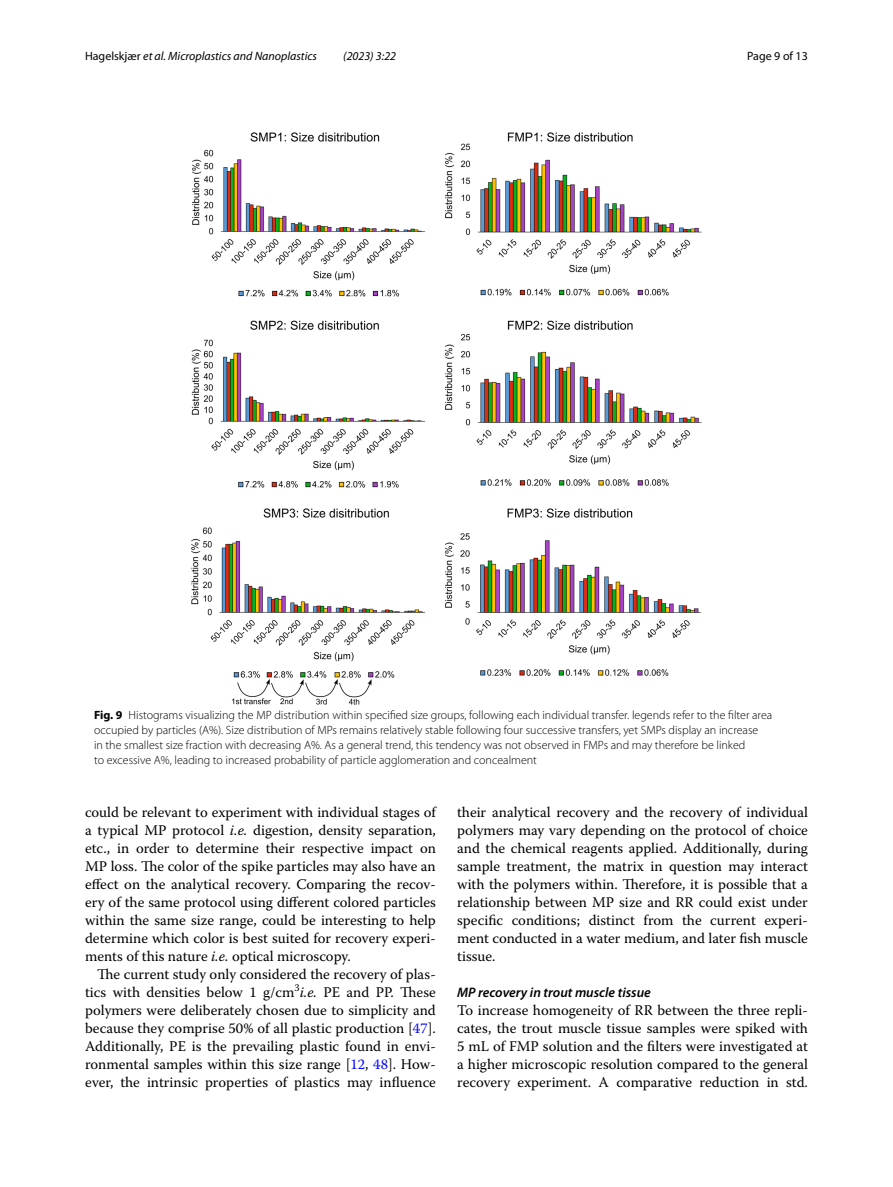
<style>
.page{position:relative;width:893px;height:1187px;background:#fff}
.page>*{position:absolute;margin:0;border:0;box-sizing:border-box;transform-origin:0 0}
.t1{font:14.7px/18px "Warnock Pro";color:#000;text-align:justify}
.t2{font:italic 600 13.8px "Myriad Pro";color:#000}
.t3{font:300 12px/15px "Myriad Pro";color:#000}
.t4{font:italic 12px "Myriad Pro";color:#000}
.t5{font:12px "Myriad Pro";color:#000}
.s1{font-style:normal}
.s2{font-weight:700}
.s3{font-style:italic}
.s4{color:#00f}
</style>
<div class="page">
<img style="left:191px;top:133px;width:511px;height:571px">
<p class="t4" style="left:85px;top:48px;width:234px"><span class="s1">Hagelskjær</span> et al. Microplastics and Nanoplastics</p>
<p class="t4" style="left:343px;top:48px;width:54px">(2023) 3:22</p>
<p class="t5" style="left:747px;top:48px;width:62px">Page 9 of 13</p>
<p class="t3" style="left:94px;top:708px;width:680px"><span class="s2">Fig. 9</span> Histograms visualizing the MP distribution within specified size groups, following each individual transfer. legends refer to the filter area occupied by particles (A%). Size distribution of MPs remains relatively stable following four successive transfers, yet SMPs display an increase<br>in the smallest size fraction with decreasing A%. As a general trend, this tendency was not observed in FMPs and may therefore be linked<br>to excessive A%, leading to increased probability of particle agglomeration and concealment</p>
<p class="t1" style="left:85px;top:803px;width:352px">could be relevant to experiment with individual stages of a typical MP protocol <span class="s3">i.e.</span> digestion, density separation, etc., in order to determine their respective impact on MP loss. The color of the spike particles may also have an effect on the analytical recovery. Comparing the recov&shy;ery of the same protocol using different colored particles within the same size range, could be interesting to help determine which color is best suited for recovery experi&shy;ments of this nature <span class="s3">i.e.</span> optical microscopy.</p>
<p class="t1" style="left:85px;top:965px;width:352px;text-indent:12px">The current study only considered the recovery of plas&shy;tics with densities below 1 g/cm<sup>3</sup><span class="s3">i.e.</span> PE and PP. These polymers were deliberately chosen due to simplicity and because they comprise 50% of all plastic production [<span class="s4">47</span>].<br>Additionally, PE is the prevailing plastic found in envi&shy;ronmental samples within this size range [<span class="s4">12</span>, <span class="s4">48</span>]. How&shy;ever, the intrinsic properties of plastics may influence</p>
<p class="t1" style="left:457px;top:803px;width:352px">their analytical recovery and the recovery of individual polymers may vary depending on the protocol of choice and the chemical reagents applied. Additionally, during sample treatment, the matrix in question may interact with the polymers within. Therefore, it is possible that a relationship between MP size and RR could exist under specific conditions; distinct from the current experi&shy;ment conducted in a water medium, and later fish muscle tissue.</p>
<p class="t2" style="left:457px;top:983px;width:195px">MP recovery in trout muscle tissue</p>
<p class="t1" style="left:457px;top:1001px;width:352px">To increase homogeneity of RR between the three repli&shy;cates, the trout muscle tissue samples were spiked with 5 mL of FMP solution and the filters were investigated at a higher microscopic resolution compared to the general recovery experiment. A comparative reduction in std.</p>
</div>
